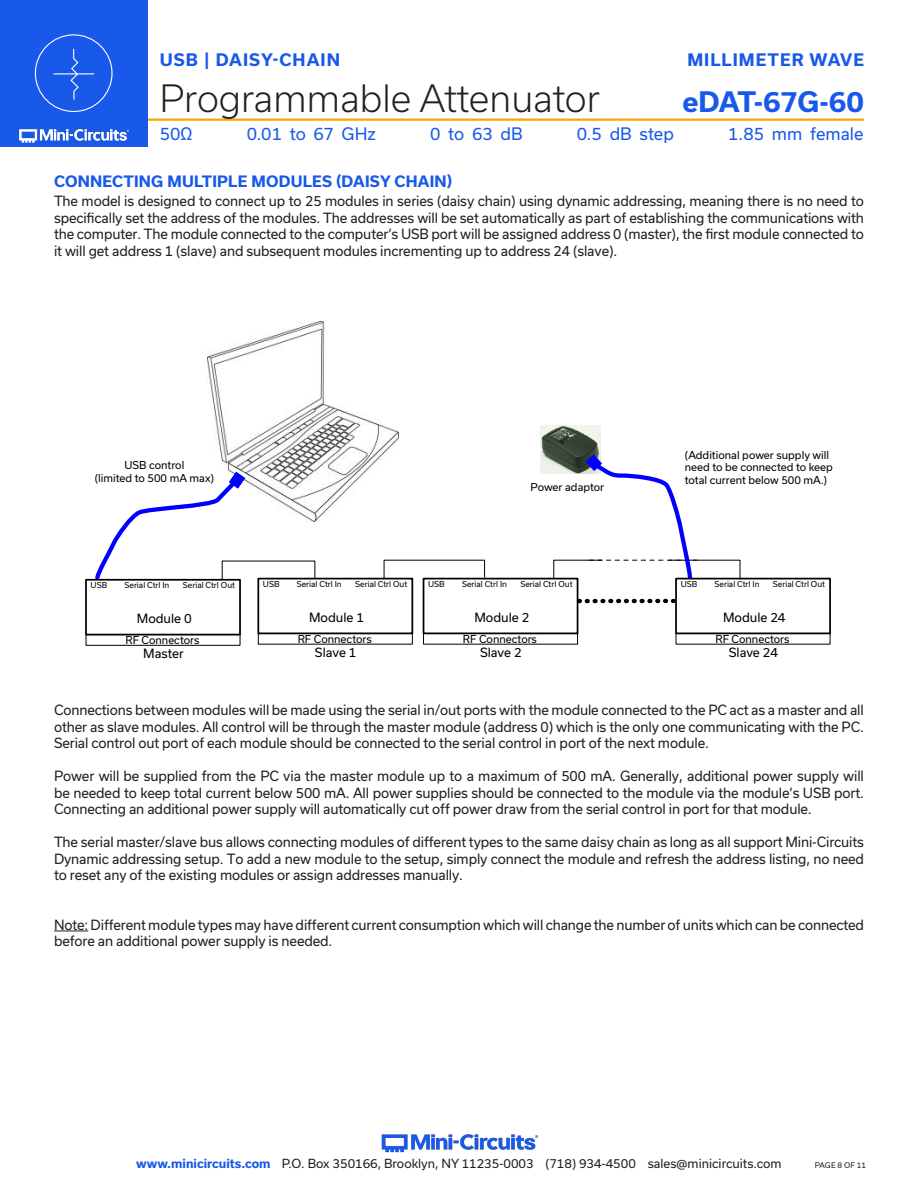
<style>
.page{position:relative;width:918px;height:1188px;background:#fff}
.page>*{position:absolute;margin:0;border:0;box-sizing:border-box;transform-origin:0 0}
.t1{font:300 36px "Usual";color:#231f20}
.t2{font:700 27px "Usual";letter-spacing:-.01em;color:#1859ea}
.t3{font:16.5px "Usual";color:#1859ea}
.t4{font:700 16.5px "Usual";letter-spacing:.065em;color:#1859ea}
.Blue_Headers{font:700 15px "Usual";letter-spacing:.015em;color:#1859ea}
.FEAT___APPL{font:13.5px/16.5px "Usual";letter-spacing:-.01em;color:#231f20;text-align:justify}
.t5{font:12.15px "Usual";color:#000}
.t6{font:12px "Usual";color:#231f20}
.t7{font:10.5px/12.6px "Usual";color:#000;text-align:center}
.t8{font:7.8px "Usual";color:#000}
.t9{font:7.5px "Usual";color:#231f20}
.s1{font-weight:700;color:#1859ea}
</style>
<div class="page">
<hr style="left:129px;top:118px;width:735px;height:3px;background:#ffa300">
<div style="left:0;top:0;width:147px;height:147px;background:#1859ea"></div>
<hr style="left:917px;top:0;width:1px;height:147px;background:#1859ea">
<img style="left:19px;top:128px;width:110px;height:15px">
<img style="left:381px;top:1134px;width:158px;height:19px">
<div style="left:35px;top:34px;width:78px;height:78px;border:1px solid #fff;border-radius:50%"></div>
<hr style="left:53px;top:73px;width:41px;height:1px;background:#fff">
<svg style="left:70px;top:48px;width:10px;height:52px"></svg>
<hr style="left:54px;top:931px;width:34px;height:1px;background:#231f20">
<img style="left:208px;top:321px;width:190px;height:200px">
<div style="left:85px;top:579px;width:156px;height:56px;border:2px solid #000"></div>
<div style="left:86px;top:634px;width:154px;height:12px;border:1px solid #000"></div>
<svg style="left:579px;top:599px;width:95px;height:4px"></svg>
<svg style="left:92px;top:472px;width:224px;height:111px"></svg>
<svg style="left:383px;top:559px;width:102px;height:21px"></svg>
<img style="left:541px;top:426px;width:59px;height:48px">
<svg style="left:553px;top:454px;width:188px;height:127px"></svg>
<div style="left:675px;top:578px;width:156px;height:56px;border:2px solid #000"></div>
<div style="left:676px;top:633px;width:154px;height:11px;border:1px solid #000"></div>
<div style="left:423px;top:578px;width:155px;height:56px;border:2px solid #000"></div>
<div style="left:423px;top:633px;width:155px;height:11px;border:1px solid #000"></div>
<div style="left:257px;top:578px;width:156px;height:56px;border:2px solid #000"></div>
<div style="left:258px;top:633px;width:155px;height:11px;border:1px solid #000"></div>
<p class="t4" style="left:160px;top:51px;width:182px">USB | DAISY-CHAIN</p>
<h1 class="t1" style="left:160px;top:77px;width:442px">Programmable Attenuator</h1>
<p class="t4" style="left:687px;top:51px;width:178px">MILLIMETER WAVE</p>
<h2 class="t2" style="left:682px;top:86px;width:183px">eDAT-67G-60</h2>
<p class="t3" style="left:160px;top:124px;width:34px">50Ω</p>
<p class="t3" style="left:247px;top:124px;width:130px">0.01 to 67 GHz</p>
<p class="t3" style="left:430px;top:124px;width:94px">0 to 63 dB</p>
<p class="t3" style="left:577px;top:124px;width:99px">0.5 dB step</p>
<p class="t3" style="left:728px;top:124px;width:137px">1.85 mm female</p>
<p class="Blue_Headers" style="left:54px;top:173px;width:400px">CONNECTING MULTIPLE MODULES (DAISY CHAIN)</p>
<p class="FEAT___APPL" style="left:54px;top:193px;width:812px">The model is designed to connect up to 25 modules in series (daisy chain) using dynamic addressing, meaning there is no need to specifically set the address of the modules. The addresses will be set automatically as part of establishing the communications with the computer. The module connected to the computer’s USB port will be assigned address 0 (master), the first module connected to it will get address 1 (slave) and subsequent modules incrementing up to address 24 (slave).</p>
<p class="t7" style="left:95px;top:459px;width:121px">USB control<br>(limited to 500 mA max)</p>
<p class="t7" style="left:531px;top:481px;width:75px">Power adaptor</p>
<p class="t7" style="left:685px;top:448px;width:150px;text-align:left">(Additional power supply will need to be connected to keep total current below 500 mA.)</p>
<p class="t8" style="left:91px;top:581px;width:18px">USB</p>
<p class="t8" style="left:124px;top:581px;width:46px">Serial Ctrl In</p>
<p class="t8" style="left:183px;top:581px;width:54px">Serial Ctrl Out</p>
<p class="t8" style="left:263px;top:580px;width:18px">USB</p>
<p class="t8" style="left:297px;top:580px;width:46px">Serial Ctrl In</p>
<p class="t8" style="left:355px;top:580px;width:54px">Serial Ctrl Out</p>
<p class="t8" style="left:428px;top:580px;width:18px">USB</p>
<p class="t8" style="left:462px;top:580px;width:46px">Serial Ctrl In</p>
<p class="t8" style="left:520px;top:580px;width:54px">Serial Ctrl Out</p>
<p class="t8" style="left:681px;top:580px;width:18px">USB</p>
<p class="t8" style="left:715px;top:580px;width:46px">Serial Ctrl In</p>
<p class="t8" style="left:773px;top:580px;width:54px">Serial Ctrl Out</p>
<p class="t5" style="left:137px;top:611px;width:57px">Module 0</p>
<p class="t5" style="left:309px;top:610px;width:57px">Module 1</p>
<p class="t5" style="left:474px;top:610px;width:57px">Module 2</p>
<p class="t5" style="left:723px;top:610px;width:64px">Module 24</p>
<p class="t7" style="left:125px;top:634px;width:76px">RF Connectors</p>
<p class="t7" style="left:298px;top:633px;width:76px">RF Connectors</p>
<p class="t7" style="left:463px;top:633px;width:76px">RF Connectors</p>
<p class="t7" style="left:715px;top:633px;width:76px">RF Connectors</p>
<p class="t5" style="left:143px;top:647px;width:42px">Master</p>
<p class="t5" style="left:315px;top:646px;width:43px">Slave 1</p>
<p class="t5" style="left:480px;top:646px;width:43px">Slave 2</p>
<p class="t5" style="left:729px;top:646px;width:51px">Slave 24</p>
<p class="FEAT___APPL" style="left:54px;top:702px;width:811px">Connections between modules will be made using the serial in/out ports with the module connected to the PC act as a master and all other as slave modules. All control will be through the master module (address 0) which is the only one communicating with the PC.<br>Serial control out port of each module should be connected to the serial control in port of the next module.</p>
<p class="FEAT___APPL" style="left:54px;top:768px;width:812px">Power will be supplied from the PC via the master module up to a maximum of 500 mA. Generally, additional power supply will be needed to keep total current below 500 mA. All power supplies should be connected to the module via the module’s USB port.<br>Connecting an additional power supply will automatically cut off power draw from the serial control in port for that module.</p>
<p class="FEAT___APPL" style="left:54px;top:834px;width:812px">The serial master/slave bus allows connecting modules of different types to the same daisy chain as long as all support Mini-Circuits Dynamic addressing setup. To add a new module to the setup, simply connect the module and refresh the address listing, no need to reset any of the existing modules or assign addresses manually.</p>
<p class="FEAT___APPL" style="left:54px;top:916px;width:812px">Note: Different module types may have different current consumption which will change the number of units which can be connected before an additional power supply is needed.</p>
<p class="t6" style="left:136px;top:1157px;width:647px"><span class="s1">www.minicircuits.com</span> P.O. Box 350166, Brooklyn, NY 11235-0003 (718) 934-4500 sales@minicircuits.com</p>
<p class="t9" style="left:815px;top:1161px;width:53px">PAGE 8 OF 11</p>
</div>
